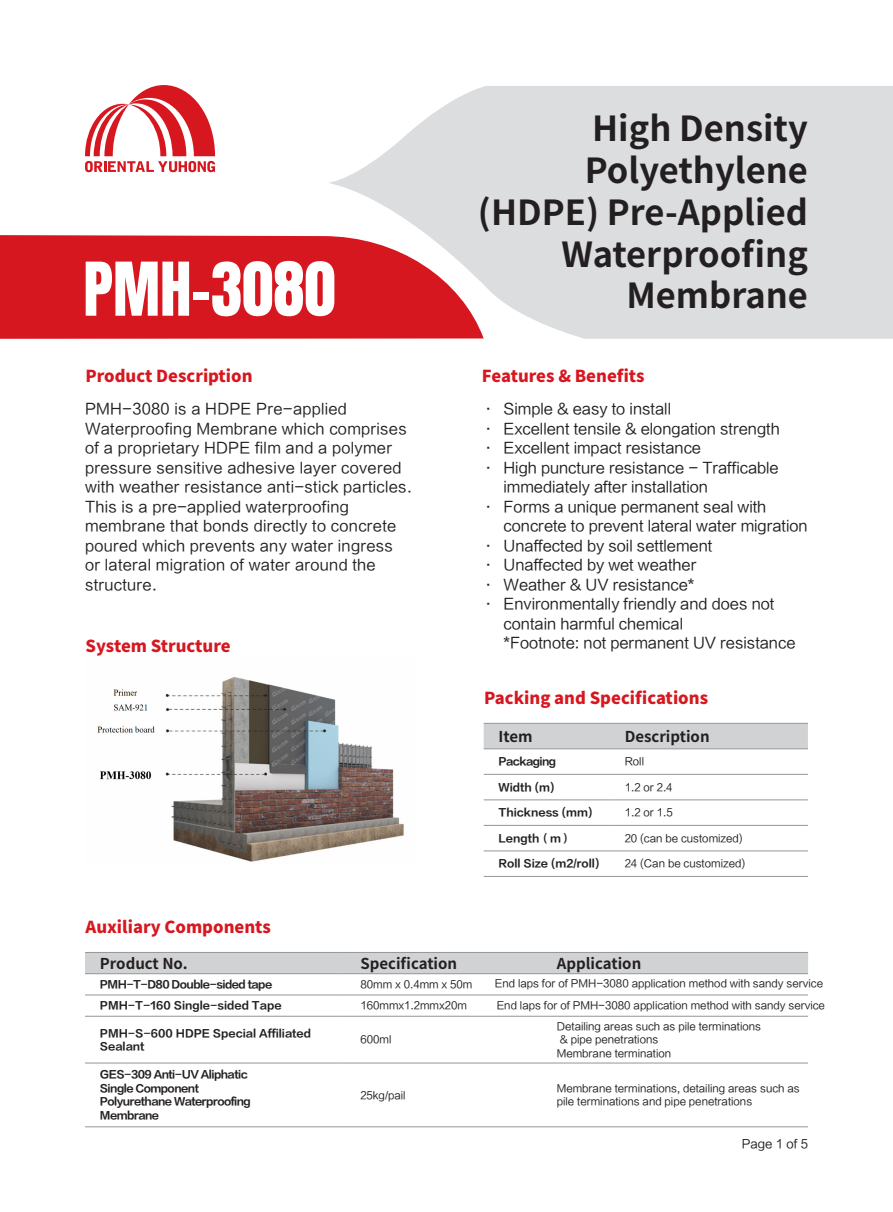
<style>
.page{position:relative;width:893px;height:1212px;background:#fff}
.page>*{position:absolute;margin:0;border:0;box-sizing:border-box;transform-origin:0 0}
.t1{font:63px "Anton";color:#fff}
.t2{font:700 34.5px/42px "Source Han Sans CN";color:#231f20;text-align:right}
.t3{font:800 16.5px "Source Han Sans CN";color:#d7171f}
.t4{font:15px/19.5px "FZLTHJW GB1 0";color:#231f20}
.t5{font:15px/19.5px "FZLTHJW GB1 0";letter-spacing:.02em;color:#231f20}
.t6{font:700 15px "Source Han Sans CN";color:#231f20}
.t7{font:12px "FZLTHJW GB1 0";color:#231f20}
.t8{font:10.5px/13.5px "FZLTHJW GB1 0";color:#231f20}
.t9{font:10.5px "FZLTCHJW GB1 0";letter-spacing:-.05em;color:#231f20}
.t10{font:10.5px/13.5px "FZLTCHJW GB1 0";color:#231f20}
</style>
<div class="page">
<div style="left:0;top:235px;width:328px;height:104px;background:#d7171f"></div>
<svg style="left:328px;top:86px;width:565px;height:253px;background:#dfd0d2"></svg>
<svg style="left:85px;top:85px;width:130px;height:87px"></svg>
<div style="left:484px;top:724px;width:324px;height:24px;background:#d1d2d4"></div>
<hr style="left:484px;top:723px;width:126px;height:1px;background:#939598">
<hr style="left:610px;top:723px;width:198px;height:1px;background:#939598">
<hr style="left:484px;top:748px;width:126px;height:1px;background:#939598">
<hr style="left:610px;top:748px;width:198px;height:1px;background:#939598">
<hr style="left:484px;top:799px;width:126px;height:1px;background:#939598">
<hr style="left:610px;top:799px;width:198px;height:1px;background:#939598">
<hr style="left:484px;top:825px;width:126px;height:1px;background:#939598">
<hr style="left:610px;top:825px;width:198px;height:1px;background:#939598">
<hr style="left:484px;top:850px;width:126px;height:1px;background:#939598">
<hr style="left:610px;top:850px;width:198px;height:1px;background:#939598">
<hr style="left:484px;top:774px;width:126px;height:1px;background:#939598">
<hr style="left:610px;top:774px;width:198px;height:1px;background:#939598">
<hr style="left:484px;top:876px;width:126px;height:1px;background:#939598">
<hr style="left:610px;top:876px;width:198px;height:1px;background:#939598">
<div style="left:85px;top:953px;width:723px;height:20px;background:#d1d2d4"></div>
<hr style="left:85px;top:952px;width:256px;height:1px;background:#939598">
<hr style="left:341px;top:952px;width:201px;height:1px;background:#939598">
<hr style="left:542px;top:952px;width:266px;height:1px;background:#939598">
<hr style="left:85px;top:973px;width:256px;height:1px;background:#939598">
<hr style="left:341px;top:973px;width:201px;height:1px;background:#939598">
<hr style="left:542px;top:973px;width:266px;height:1px;background:#939598">
<hr style="left:85px;top:1016px;width:256px;height:1px;background:#939598">
<hr style="left:341px;top:1016px;width:201px;height:1px;background:#939598">
<hr style="left:542px;top:1016px;width:266px;height:1px;background:#939598">
<hr style="left:85px;top:1062px;width:256px;height:1px;background:#939598">
<hr style="left:341px;top:1062px;width:201px;height:1px;background:#939598">
<hr style="left:542px;top:1062px;width:266px;height:1px;background:#939598">
<hr style="left:85px;top:1126px;width:256px;height:1px;background:#939598">
<hr style="left:341px;top:1126px;width:201px;height:1px;background:#939598">
<hr style="left:542px;top:1126px;width:266px;height:1px;background:#939598">
<hr style="left:85px;top:994px;width:256px;height:1px;background:#939598">
<hr style="left:341px;top:994px;width:201px;height:1px;background:#939598">
<hr style="left:542px;top:994px;width:266px;height:1px;background:#939598">
<img style="left:97px;top:677px;width:307px;height:185px">
<p class="t1" style="left:83px;top:257px;width:254px">PMH-3080</p>
<p class="t3" style="left:85px;top:366px;width:169px">Product Description</p>
<p class="t5" style="left:85px;top:399px;width:328px">PMH-3080 is a HDPE Pre-applied Waterproofing Membrane which comprises of a proprietary HDPE film and a polymer pressure sensitive adhesive layer covered with weather resistance anti-stick particles.<br>This is a pre-applied waterproofing membrane that bonds directly to concrete poured which prevents any water ingress or lateral migration of water around the structure.</p>
<p class="t3" style="left:85px;top:637px;width:147px">System Structure</p>
<p class="t2" style="left:478px;top:108px;width:331px">High Density<br>Polyethylene (HDPE) Pre-Applied<br>Waterproofing</p>
<p class="t2" style="left:626px;top:276px;width:183px">Membrane</p>
<p class="t3" style="left:482px;top:366px;width:164px">Features &amp; Benefits</p>
<p class="t4" style="left:503px;top:399px;width:169px">Simple &amp; easy to install</p>
<p class="t4" style="left:503px;top:419px;width:278px">Excellent tensile &amp; elongation strength</p>
<p class="t4" style="left:503px;top:438px;width:199px">Excellent impact resistance</p>
<p class="t4" style="left:503px;top:458px;width:277px">High puncture resistance - Trafficable immediately after installation</p>
<p class="t4" style="left:503px;top:497px;width:306px">Forms a unique permanent seal with concrete to prevent lateral water migration</p>
<p class="t4" style="left:503px;top:536px;width:210px">Unaffected by soil settlement</p>
<p class="t4" style="left:503px;top:555px;width:194px">Unaffected by wet weather</p>
<p class="t4" style="left:503px;top:575px;width:193px">Weather &amp; UV resistance*</p>
<p class="t4" style="left:503px;top:594px;width:272px">Environmentally friendly and does not contain harmful chemical</p>
<p class="t4" style="left:503px;top:633px;width:293px">*Footnote: not permanent UV resistance</p>
<p class="t4" style="left:481px;top:399px;width:16px">·</p>
<p class="t4" style="left:481px;top:419px;width:16px">·</p>
<p class="t4" style="left:481px;top:438px;width:16px">·</p>
<p class="t4" style="left:481px;top:458px;width:16px">·</p>
<p class="t4" style="left:481px;top:497px;width:16px">·</p>
<p class="t4" style="left:481px;top:536px;width:16px">·</p>
<p class="t4" style="left:481px;top:555px;width:16px">·</p>
<p class="t4" style="left:481px;top:575px;width:16px">·</p>
<p class="t4" style="left:481px;top:594px;width:16px">·</p>
<p class="t3" style="left:484px;top:689px;width:225px">Packing and Specifications</p>
<p class="t6" style="left:499px;top:728px;width:36px">Item</p>
<p class="t6" style="left:625px;top:728px;width:86px">Description</p>
<p class="t9" style="left:499px;top:756px;width:59px">Packaging</p>
<p class="t8" style="left:625px;top:755px;width:21px">Roll</p>
<p class="t9" style="left:499px;top:781px;width:57px">Width (m)</p>
<p class="t8" style="left:625px;top:781px;width:50px">1.2 or 2.4</p>
<p class="t10" style="left:499px;top:806px;width:95px">Thickness (mm)</p>
<p class="t8" style="left:625px;top:806px;width:50px">1.2 or 1.5</p>
<p class="t9" style="left:499px;top:832px;width:74px">Length（m）</p>
<p class="t8" style="left:625px;top:832px;width:120px">20 (can be customized)</p>
<p class="t10" style="left:499px;top:857px;width:102px">Roll Size (m2/roll)</p>
<p class="t8" style="left:625px;top:857px;width:122px">24 (Can be customized)</p>
<p class="t3" style="left:85px;top:918px;width:187px">Auxiliary Components</p>
<p class="t6" style="left:100px;top:955px;width:89px">Product No.</p>
<p class="t6" style="left:360px;top:955px;width:98px">Specification</p>
<p class="t6" style="left:557px;top:955px;width:86px">Application</p>
<p class="t9" style="left:100px;top:979px;width:174px">PMH-T-D80 Double-sided tape</p>
<p class="t8" style="left:360px;top:978px;width:114px">80mm x 0.4mm x 50m</p>
<p class="t8" style="left:495px;top:977px;width:330px">End laps for of PMH-3080 application method with sandy service</p>
<p class="t10" style="left:100px;top:999px;width:183px">PMH-T-160 Single-sided Tape</p>
<p class="t8" style="left:360px;top:999px;width:108px">160mmx1.2mmx20m</p>
<p class="t8" style="left:497px;top:999px;width:330px">End laps for of PMH-3080 application method with sandy service</p>
<p class="t10" style="left:100px;top:1027px;width:213px">PMH-S-600 HDPE Special Affiliated<br>Sealant</p>
<p class="t8" style="left:360px;top:1033px;width:33px">600ml</p>
<p class="t8" style="left:557px;top:1020px;width:206px">Detailing areas such as pile terminations</p>
<p class="t8" style="left:560px;top:1033px;width:100px">&amp; pipe penetrations</p>
<p class="t8" style="left:557px;top:1047px;width:116px">Membrane termination</p>
<p class="t9" style="left:100px;top:1069px;width:149px">GES-309 Anti-UV Aliphatic</p>
<p class="t9" style="left:100px;top:1082px;width:101px">Single Component</p>
<p class="t9" style="left:100px;top:1096px;width:152px">Polyurethane Waterproofing</p>
<p class="t9" style="left:100px;top:1109px;width:61px">Membrane</p>
<p class="t8" style="left:360px;top:1088px;width:47px">25kg/pail</p>
<p class="t8" style="left:557px;top:1082px;width:244px">Membrane terminations, detailing areas such as pile terminations and pipe penetrations</p>
<p class="t7" style="left:742px;top:1137px;width:68px">Page 1 of 5</p>
</div>
